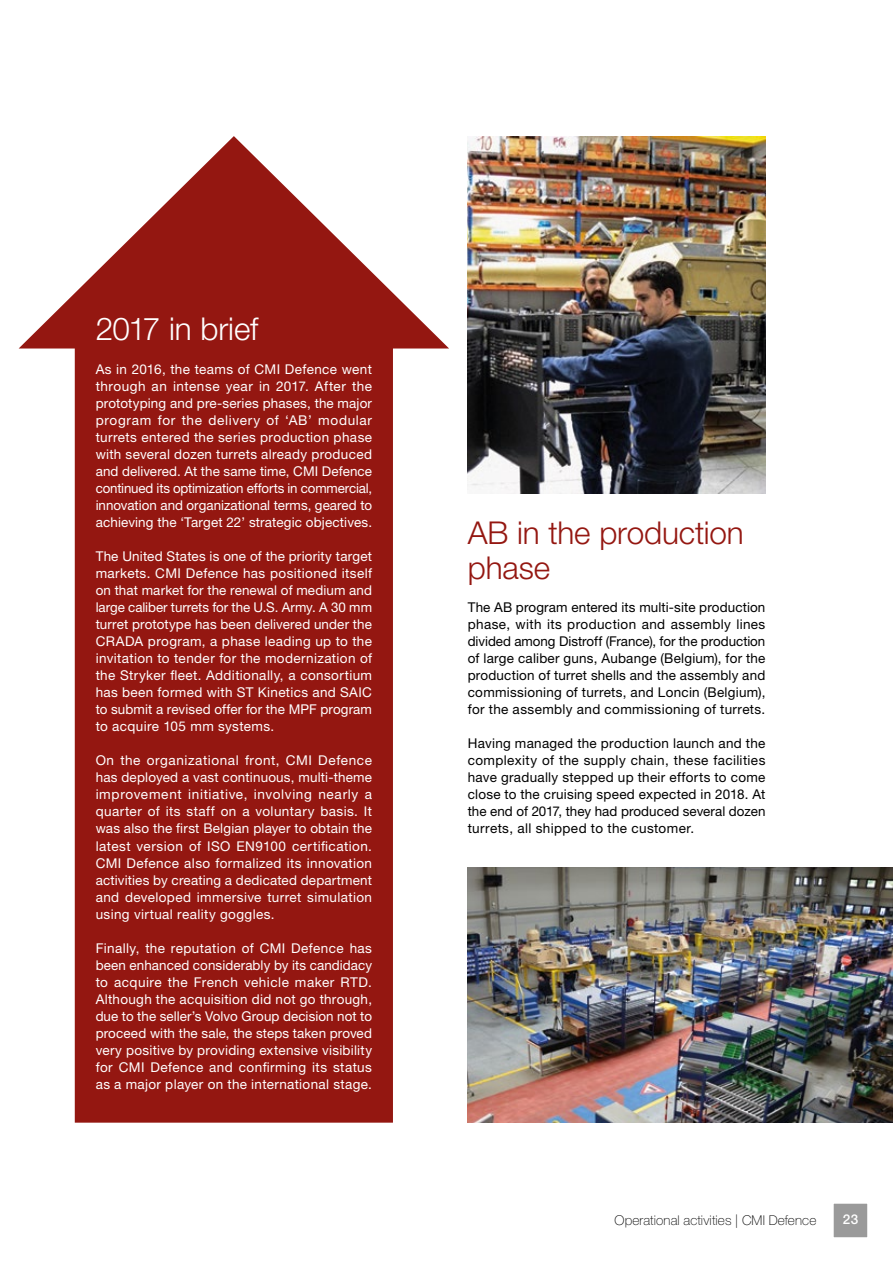
<style>
.page{position:relative;width:893px;height:1263px;background:#fff}
.page>*{position:absolute;margin:0;border:0;box-sizing:border-box;transform-origin:0 0}
.t1{font:300 31.5px/35px "Helvetica Neue LT Std";letter-spacing:-.005em;color:#941711}
.t2{font:300 31.5px "Helvetica Neue LT Std";letter-spacing:-.01em;color:#fff}
.t3{font:13.5px/17px "Helvetica Neue LT Std";letter-spacing:.025em;color:#fff;text-align:justify}
.t4{font:13.5px/17px "Helvetica Neue LT Std";letter-spacing:.025em;color:#000;text-align:justify}
.t5{font:100 13.5px "Helvetica Neue LT Std";letter-spacing:.01em;color:#000}
.t6{font:500 13.5px "Helvetica Neue LT Std";color:#fff}
</style>
<div class="page">
<svg style="left:19px;top:136px;width:430px;height:987px;fill:#941711"></svg>
<img style="left:468px;top:136px;width:297px;height:357px">
<img style="left:468px;top:867px;width:425px;height:256px">
<div style="left:831px;top:1201px;width:38px;height:38px;background:#9a9a9a"></div>
<div style="left:829px;top:1199px;width:43px;height:43px;border:4px solid #fff"></div>
<h1 class="t2" style="left:96px;top:310px;width:164px">2017 in brief</h1>
<p class="t3" style="left:96px;top:361px;width:278px">As in 2016, the teams of CMI Defence went through an intense year in 2017. After the prototyping and pre-series phases, the major program for the delivery of ‘AB’ modular turrets entered the series production phase with several dozen turrets already produced and delivered. At the same time, CMI Defence continued its optimization efforts in commercial, innovation and organizational terms, geared to achieving the ‘Target 22’ strategic objectives.</p>
<p class="t3" style="left:96px;top:548px;width:278px">The United States is one of the priority target markets. CMI Defence has positioned itself on that market for the renewal of medium and large caliber turrets for the U.S. Army. A 30 mm turret prototype has been delivered under the CRADA program, a phase leading up to the invitation to tender for the modernization of the Stryker fleet. Additionally, a consortium has been formed with ST Kinetics and SAIC to submit a revised offer for the MPF program to acquire 105 mm systems.</p>
<p class="t3" style="left:96px;top:752px;width:278px">On the organizational front, CMI Defence has deployed a vast continuous, multi-theme improvement initiative, involving nearly a quarter of its staff on a voluntary basis. It was also the first Belgian player to obtain the latest version of ISO EN9100 certification.<br>CMI Defence also formalized its innovation activities by creating a dedicated department and developed immersive turret simulation using virtual reality goggles.</p>
<p class="t3" style="left:96px;top:939px;width:278px">Finally, the reputation of CMI Defence has been enhanced considerably by its candidacy to acquire the French vehicle maker RTD.<br>Although the acquisition did not go through, due to the seller’s Volvo Group decision not to proceed with the sale, the steps taken proved very positive by providing extensive visibility for CMI Defence and confirming its status as a major player on the international stage.</p>
<h1 class="t1" style="left:468px;top:515px;width:278px">AB in the production phase</h1>
<p class="t4" style="left:468px;top:599px;width:299px">The AB program entered its multi-site production phase, with its production and assembly lines divided among Distroff (France), for the production of large caliber guns, Aubange (Belgium), for the production of turret shells and the assembly and commissioning of turrets, and Loncin (Belgium), for the assembly and commissioning of turrets.</p>
<p class="t4" style="left:468px;top:735px;width:299px">Having managed the production launch and the complexity of the supply chain, these facilities have gradually stepped up their efforts to come close to the cruising speed expected in 2018. At the end of 2017, they had produced several dozen turrets, all shipped to the customer.</p>
<p class="t5" style="left:615px;top:1212px;width:203px">Operational activities | CMI Defence</p>
<p class="t6" style="left:843px;top:1211px;width:17px">23</p>
</div>
